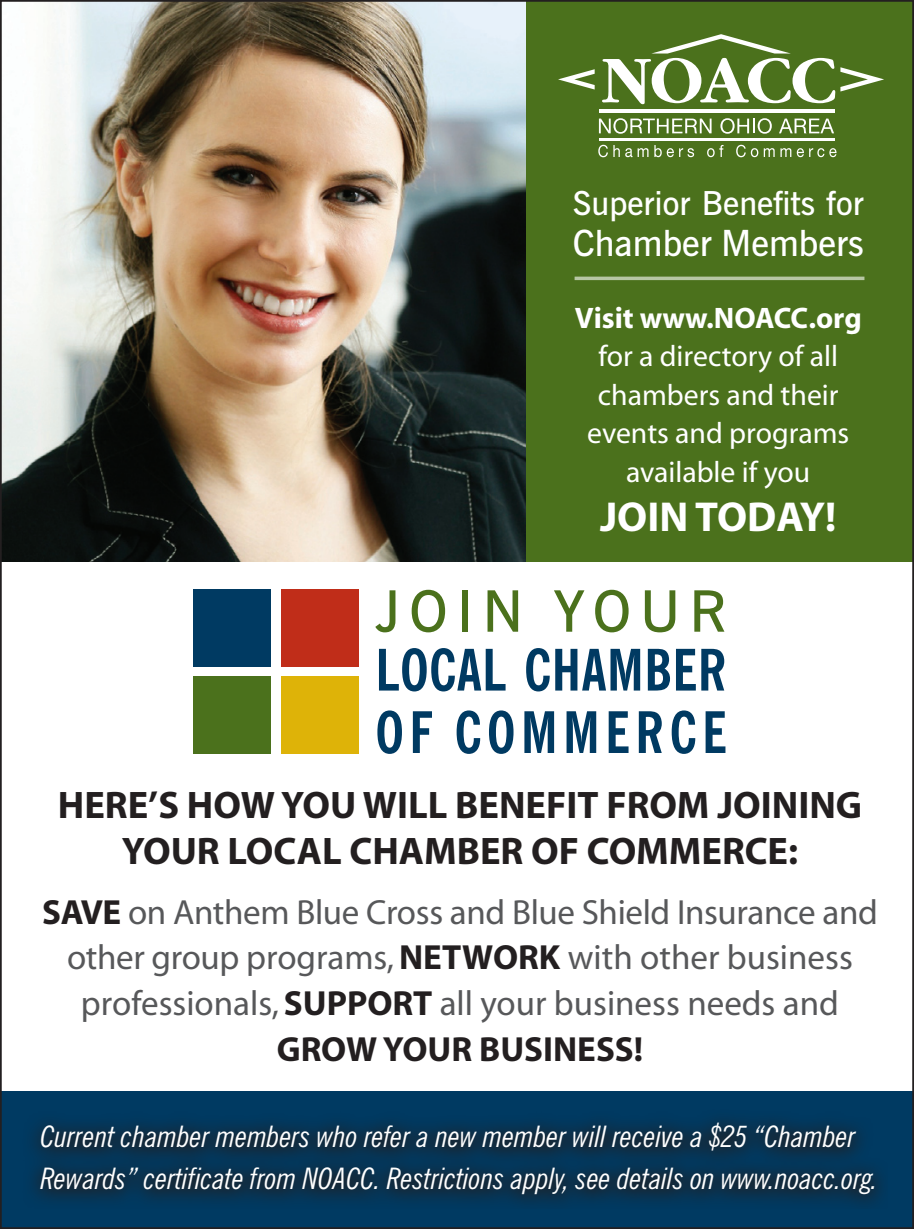
<style>
.page{position:relative;width:914px;height:1229px;background:#fff}
.page>*{position:absolute;margin:0;border:0;box-sizing:border-box;transform-origin:0 0}
.t1{font:700 42px "Myriad";color:#fff}
.t2{font:700 38.5px/46.2px "Myriad";color:#231f20;text-align:center}
.t3{font:600 36.05px "News Gothic BT";color:#fff}
.t4{font:35px/45.5px "Myriad";letter-spacing:-.005em;color:#57585a}
.t5{font:700 35px "Myriad";color:#231f20}
.t6{font:600 32.9px "News Gothic BT";color:#fff}
.t7{font:italic condensed 29.75px/42px "News Gothic BT";color:#fff}
.t8{font:29.75px/38.5px "Myriad";color:#fff;text-align:center}
.t9{font:700 29.75px "Myriad";color:#fff}
.s1{font-weight:700;color:#231f20}
</style>
<div class="page">
<div style="left:432px;top:0;width:482px;height:565px;background:#4b711c"></div>
<img style="left:3px;top:3px;width:522px;height:559px">
<div style="left:0;top:1091px;width:914px;height:137px;background:#003a62"></div>
<div style="left:0;top:562px;width:914px;height:67px;background:#fff"></div>
<svg style="left:33px;top:1120px;width:848px;height:83px"></svg>
<div style="left:281px;top:590px;width:77px;height:76px;background:#c02d19"></div>
<div style="left:281px;top:676px;width:77px;height:77px;background:#deb308"></div>
<div style="left:193px;top:590px;width:77px;height:76px;background:#003a62"></div>
<div style="left:193px;top:676px;width:77px;height:77px;background:#4b711c"></div>
<svg style="left:375px;top:590px;width:20px;height:42px"></svg>
<svg style="left:411px;top:590px;width:34px;height:42px"></svg>
<div style="left:462px;top:590px;width:6px;height:41px;background:#4b711c"></div>
<svg style="left:487px;top:590px;width:31px;height:41px"></svg>
<svg style="left:554px;top:590px;width:30px;height:41px"></svg>
<svg style="left:595px;top:590px;width:33px;height:42px"></svg>
<svg style="left:645px;top:590px;width:30px;height:42px"></svg>
<svg style="left:694px;top:590px;width:30px;height:41px"></svg>
<svg style="left:379px;top:648px;width:126px;height:43px"></svg>
<svg style="left:526px;top:648px;width:23px;height:43px"></svg>
<svg style="left:555px;top:649px;width:85px;height:41px"></svg>
<svg style="left:647px;top:649px;width:23px;height:41px"></svg>
<svg style="left:676px;top:649px;width:19px;height:41px"></svg>
<svg style="left:701px;top:649px;width:23px;height:41px"></svg>
<svg style="left:377px;top:710px;width:25px;height:44px"></svg>
<svg style="left:413px;top:711px;width:19px;height:42px"></svg>
<svg style="left:456px;top:710px;width:24px;height:44px"></svg>
<svg style="left:489px;top:710px;width:24px;height:44px"></svg>
<svg style="left:524px;top:711px;width:30px;height:42px"></svg>
<svg style="left:566px;top:711px;width:30px;height:42px"></svg>
<svg style="left:608px;top:711px;width:20px;height:42px"></svg>
<svg style="left:638px;top:711px;width:23px;height:42px"></svg>
<svg style="left:671px;top:710px;width:24px;height:44px"></svg>
<svg style="left:705px;top:711px;width:20px;height:42px"></svg>
<svg style="left:599px;top:118px;width:112px;height:16px"></svg>
<svg style="left:720px;top:118px;width:51px;height:16px"></svg>
<svg style="left:779px;top:119px;width:55px;height:14px"></svg>
<svg style="left:598px;top:145px;width:21px;height:12px"></svg>
<svg style="left:625px;top:148px;width:23px;height:9px"></svg>
<svg style="left:654px;top:145px;width:40px;height:12px"></svg>
<svg style="left:707px;top:148px;width:7px;height:9px"></svg>
<svg style="left:719px;top:145px;width:4px;height:12px"></svg>
<svg style="left:736px;top:145px;width:9px;height:12px"></svg>
<svg style="left:750px;top:148px;width:8px;height:9px"></svg>
<svg style="left:763px;top:148px;width:11px;height:9px"></svg>
<svg style="left:780px;top:148px;width:56px;height:9px"></svg>
<hr style="left:599px;top:109px;width:235px;height:4px;background:#fff">
<svg style="left:602px;top:34px;width:282px;height:70px"></svg>
<svg style="left:558px;top:69px;width:36px;height:21px"></svg>
<hr style="left:599px;top:138px;width:235px;height:2px;background:#fff">
<svg style="left:574px;top:276px;width:290px;height:4px"></svg>
<p class="t6" style="left:572px;top:183px;width:292px">Superior Benefits for</p>
<p class="t3" style="left:572px;top:221px;width:292px">Chamber Members</p>
<p class="t9" style="left:574px;top:302px;width:159px">VISIT WWW.NOACC</p>
<p class="t9" style="left:808px;top:302px;width:55px">.ORG</p>
<p class="t8" style="left:587px;top:338px;width:263px">for a directory of all chambers and their events and programs available if you</p>
<h1 class="t1" style="left:600px;top:495px;width:23px">JOIN</h1>
<h1 class="t1" style="left:695px;top:495px;width:143px">TO DAY!</h1>
<p class="t2" style="left:58px;top:783px;width:805px">HERE’S HOW YOU WILL BENEFIT FROM JOINING<br>YOUR LOCAL CHAMBER OF COMMERCE:</p>
<p class="t4" style="left:67px;top:891px;width:812px;text-indent:-25px"><span class="s1">SAVE</span> on Anthem Blue Cross and Blue Shield Insurance and other group programs, <span class="s1">NETWOR</span></p>
<p class="t4" style="left:539px;top:936px;width:315px"><span class="s1">K</span> with other business</p>
<p class="t4" style="left:81px;top:982px;width:309px">professionals, <span class="s1">SUPPORT</span></p>
<p class="t4" style="left:439px;top:982px;width:401px">all your business needs and</p>
<p class="t5" style="left:277px;top:1030px;width:26px">GROW</p>
<p class="t5" style="left:383px;top:1030px;width:161px">YOUR BUSINESS</p>
<p class="t5" style="left:634px;top:1030px;width:11px">!</p>
<p class="t7" style="left:40px;top:1115px;width:839px">Current chamber members who refer a new member will receive a $25 “Chamber<br>Rewards” certificate from NOACC. Restrictions apply, see details on www.noacc.org.</p>
</div>
